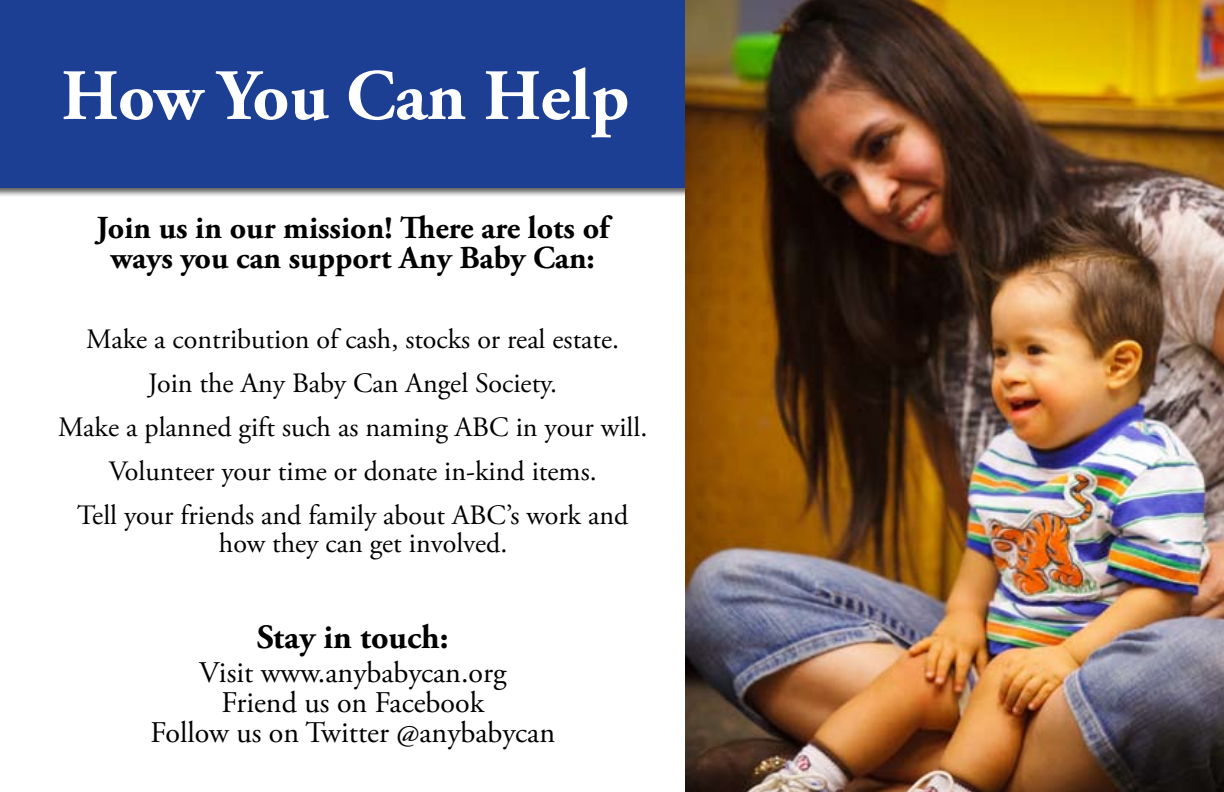
<style>
.page{position:relative;width:1224px;height:792px;background:#fff}
.page>*{position:absolute;margin:0;border:0;box-sizing:border-box;transform-origin:0 0}
.t1{font:700 72px "Adobe Garamond Pro";letter-spacing:-.01em;color:#fff}
.t2{font:700 34px "Adobe Garamond Pro";color:#000}
.t3{font:700 32px/30px "Adobe Garamond Pro";color:#000;text-align:center}
.t4{font:30px/30px "Adobe Garamond Pro";color:#000;text-align:center}
.t5{font:28px/44px "Adobe Garamond Pro";color:#000;text-align:center}
</style>
<div class="page">
<div style="left:0;top:0;width:744px;height:207px;background:#000;opacity:.65"></div>
<div style="left:0;top:0;width:726px;height:188px;background:#1c3f94"></div>
<img style="left:686px;top:0;width:538px;height:792px">
<h1 class="t1" style="left:61px;top:54px;width:570px">How You Can Help</h1>
<p class="t3" style="left:96px;top:213px;width:514px">Join us in our mission! There are lots of ways you can support Any Baby Can:</p>
<p class="t5" style="left:58px;top:318px;width:591px">Make a contribution of cash, stocks or real estate.<br>Join the Any Baby Can Angel Society.<br>Make a planned gift such as naming ABC in your will.<br>Volunteer your time or donate in-kind items.<br>Tell your friends and family about ABC’s work and</p>
<p class="t5" style="left:219px;top:522px;width:290px">how they can get involved.</p>
<p class="t2" style="left:257px;top:617px;width:193px">Stay in touch:</p>
<p class="t4" style="left:150px;top:659px;width:406px">Visit www.anybabycan.org<br>Friend us on Facebook<br>Follow us on Twitter @anybabycan</p>
</div>
